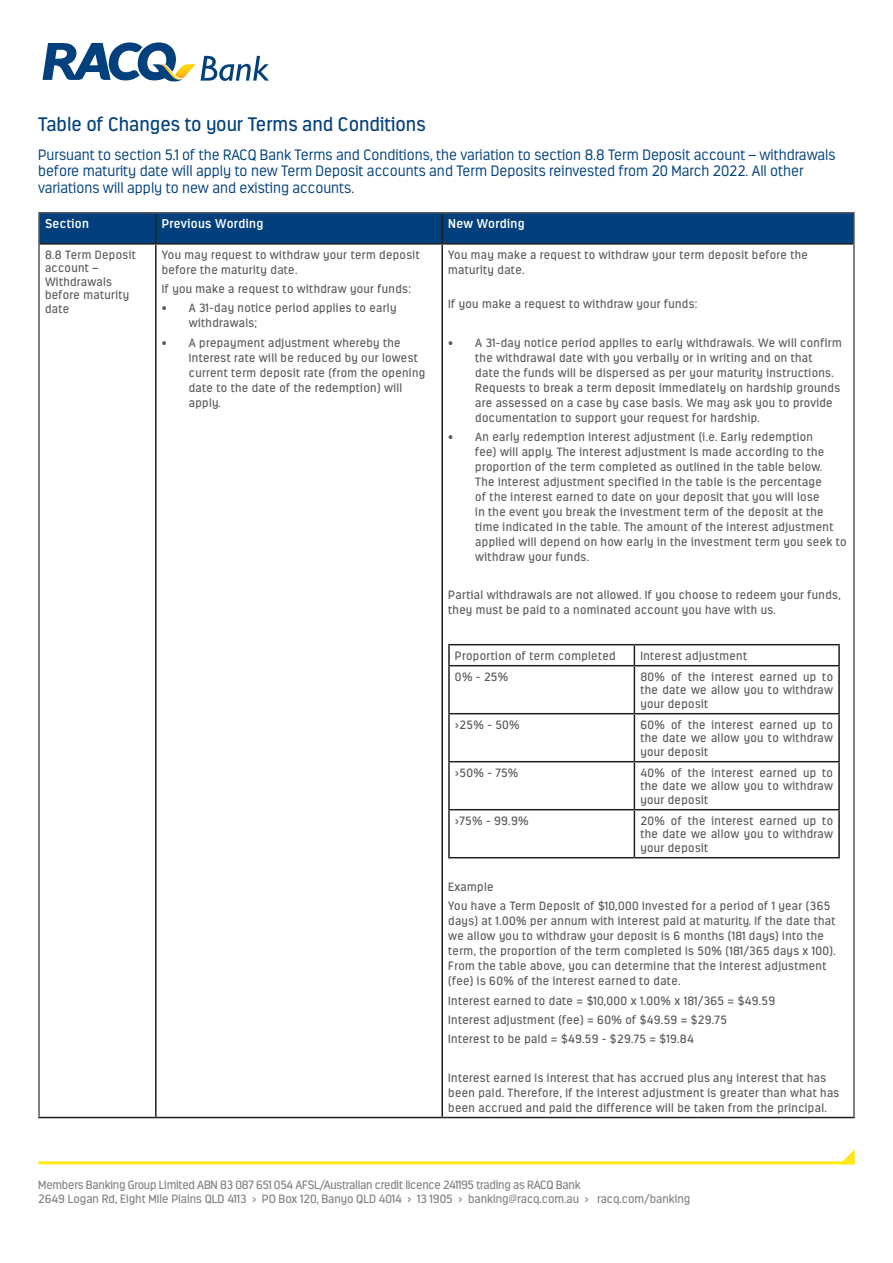
<style>
.page{position:relative;width:893px;height:1263px;background:#fff}
.page>*{position:absolute;margin:0;border:0;box-sizing:border-box;transform-origin:0 0}
.RACQ_Heading{font:19.5px "Estandar Rd";color:#01407c}
.RACQ_Heading-2{font:300 15px/16.5px "Estandar Rd";color:#01407c}
.bodycopy{font:600 12.75px "Estandar Rd";letter-spacing:.03em;color:#fff}
.bodycopy-2{font:12px/15px "Estandar Rd";letter-spacing:.03em;color:#57585a}
.RACQ_Body_Text{font:12px/14.4px "Estandar Rd";letter-spacing:-.02em;color:#808285}
</style>
<div class="page">
<img style="left:183px;top:64px;width:13px;height:14px">
<svg style="left:43px;top:42px;width:140px;height:39px"></svg>
<svg style="left:201px;top:56px;width:68px;height:25px"></svg>
<hr style="left:38px;top:1161px;width:817px;height:3px;background:#ffe716">
<svg style="left:840px;top:1149px;width:15px;height:15px"></svg>
<div style="left:40px;top:213px;width:813px;height:30px;background:#01407c"></div>
<hr style="left:155px;top:213px;width:2px;height:30px;background:#231f20">
<hr style="left:441px;top:213px;width:2px;height:30px;background:#231f20">
<hr style="left:40px;top:243px;width:116px;height:2px;background:#231f20">
<hr style="left:156px;top:243px;width:286px;height:2px;background:#231f20">
<hr style="left:155px;top:245px;width:2px;height:872px;background:#231f20">
<hr style="left:442px;top:243px;width:411px;height:2px;background:#231f20">
<hr style="left:441px;top:245px;width:2px;height:872px;background:#231f20">
<hr style="left:38px;top:1117px;width:118px;height:1px;background:#231f20">
<hr style="left:156px;top:1117px;width:286px;height:1px;background:#231f20">
<hr style="left:442px;top:1117px;width:413px;height:1px;background:#231f20">
<hr style="left:38px;top:212px;width:118px;height:1px;background:#57585a">
<hr style="left:38px;top:213px;width:2px;height:31px;background:#57585a">
<hr style="left:156px;top:212px;width:286px;height:1px;background:#57585a">
<hr style="left:442px;top:212px;width:413px;height:1px;background:#57585a">
<hr style="left:853px;top:213px;width:2px;height:31px;background:#57585a">
<hr style="left:38px;top:244px;width:2px;height:873px;background:#57585a">
<hr style="left:853px;top:244px;width:2px;height:873px;background:#57585a">
<hr style="left:448px;top:644px;width:186px;height:1px;background:#231f20">
<hr style="left:448px;top:645px;width:2px;height:20px;background:#231f20">
<hr style="left:634px;top:644px;width:206px;height:1px;background:#231f20">
<svg style="left:634px;top:645px;width:1px;height:20px"></svg>
<hr style="left:838px;top:645px;width:2px;height:20px;background:#231f20">
<hr style="left:448px;top:665px;width:186px;height:1px;background:#231f20">
<hr style="left:448px;top:666px;width:2px;height:47px;background:#231f20">
<hr style="left:634px;top:665px;width:206px;height:1px;background:#231f20">
<hr style="left:634px;top:666px;width:1px;height:47px;background:#231f20">
<hr style="left:838px;top:666px;width:2px;height:47px;background:#231f20">
<hr style="left:448px;top:713px;width:186px;height:1px;background:#231f20">
<hr style="left:448px;top:714px;width:2px;height:47px;background:#231f20">
<hr style="left:634px;top:713px;width:206px;height:1px;background:#231f20">
<hr style="left:634px;top:714px;width:1px;height:47px;background:#231f20">
<hr style="left:838px;top:714px;width:2px;height:47px;background:#231f20">
<hr style="left:448px;top:761px;width:186px;height:1px;background:#231f20">
<hr style="left:448px;top:762px;width:2px;height:47px;background:#231f20">
<hr style="left:634px;top:761px;width:206px;height:1px;background:#231f20">
<hr style="left:634px;top:762px;width:1px;height:47px;background:#231f20">
<hr style="left:838px;top:762px;width:2px;height:47px;background:#231f20">
<hr style="left:448px;top:809px;width:186px;height:1px;background:#231f20">
<hr style="left:448px;top:810px;width:2px;height:47px;background:#231f20">
<hr style="left:634px;top:809px;width:206px;height:1px;background:#231f20">
<hr style="left:634px;top:810px;width:1px;height:47px;background:#231f20">
<hr style="left:838px;top:810px;width:2px;height:47px;background:#231f20">
<hr style="left:448px;top:857px;width:186px;height:1px;background:#231f20">
<hr style="left:634px;top:857px;width:206px;height:1px;background:#231f20">
<p class="RACQ_Heading" style="left:38px;top:112px;width:389px">Table of Changes to your Terms and Conditions</p>
<p class="RACQ_Heading-2" style="left:38px;top:146px;width:799px">Pursuant to section 5.1 of the RACQ Bank Terms and Conditions, the variation to section 8.8 Term Deposit account – withdrawals before maturity date will apply to new Term Deposit accounts and Term Deposits reinvested from 20 March 2022. All other variations will apply to new and existing accounts.</p>
<p class="bodycopy" style="left:45px;top:216px;width:46px">Section</p>
<p class="bodycopy" style="left:162px;top:216px;width:103px">Previous Wording</p>
<p class="bodycopy" style="left:448px;top:216px;width:78px">New Wording</p>
<p class="bodycopy-2" style="left:45px;top:248px;width:92px;line-height:13.5px">8.8 Term Deposit account –<br>Withdrawals before maturity date</p>
<p class="bodycopy-2" style="left:162px;top:247px;width:259px">You may request to withdraw your term deposit before the maturity date.</p>
<p class="bodycopy-2" style="left:448px;top:247px;width:361px">You may make a request to withdraw your term deposit before the maturity date.</p>
<p class="bodycopy-2" style="left:448px;top:296px;width:251px">If you make a request to withdraw your funds:</p>
<p class="bodycopy-2" style="left:475px;top:335px;width:368px;text-indent:-27px">• A 31-day notice period applies to early withdrawals. We will confirm the withdrawal date with you verbally or in writing and on that<br>date the funds will be dispersed as per your maturity instructions.<br>Requests to break a term deposit immediately on hardship grounds are assessed on a case by case basis. We may ask you to provide documentation to support your request for hardship.</p>
<p class="bodycopy-2" style="left:475px;top:429px;width:373px;text-indent:-27px">• An early redemption interest adjustment (i.e. Early redemption<br>fee) will apply. The interest adjustment is made according to the proportion of the term completed as outlined in the table below.<br>The interest adjustment specified in the table is the percentage<br>of the interest earned to date on your deposit that you will lose<br>in the event you break the investment term of the deposit at the time indicated in the table. The amount of the interest adjustment applied will depend on how early in the investment term you seek to withdraw your funds.</p>
<p class="bodycopy-2" style="left:448px;top:588px;width:394px">Partial withdrawals are not allowed. If you choose to redeem your funds, they must be paid to a nominated account you have with us.</p>
<p class="bodycopy-2" style="left:455px;top:648px;width:162px">Proportion of term completed</p>
<p class="bodycopy-2" style="left:640px;top:648px;width:108px">Interest adjustment</p>
<p class="bodycopy-2" style="left:455px;top:669px;width:55px">0% - 25%</p>
<p class="bodycopy-2" style="left:640px;top:670px;width:194px;line-height:13.5px;text-align:justify">80% of the interest earned up to the date we allow you to withdraw your deposit</p>
<p class="bodycopy-2" style="left:455px;top:717px;width:66px">&gt;25% - 50%</p>
<p class="bodycopy-2" style="left:640px;top:718px;width:194px;line-height:13.5px;text-align:justify">60% of the interest earned up to the date we allow you to withdraw your deposit</p>
<p class="bodycopy-2" style="left:455px;top:765px;width:65px">&gt;50% - 75%</p>
<p class="bodycopy-2" style="left:640px;top:766px;width:194px;line-height:13.5px;text-align:justify">40% of the interest earned up to the date we allow you to withdraw your deposit</p>
<p class="bodycopy-2" style="left:455px;top:813px;width:75px">&gt;75% - 99.9%</p>
<p class="bodycopy-2" style="left:640px;top:814px;width:194px;line-height:13.5px;text-align:justify">20% of the interest earned up to the date we allow you to withdraw your deposit</p>
<p class="bodycopy-2" style="left:448px;top:879px;width:47px">Example</p>
<p class="bodycopy-2" style="left:448px;top:898px;width:389px">You have a Term Deposit of $10,000 invested for a period of 1 year (365 days) at 1.00% per annum with interest paid at maturity. If the date that we allow you to withdraw your deposit is 6 months (181 days) into the term, the proportion of the term completed is 50% (181/365 days x 100).<br>From the table above, you can determine that the interest adjustment (fee) is 60% of the interest earned to date.</p>
<p class="bodycopy-2" style="left:448px;top:993px;width:328px">Interest earned to date = $10,000 x 1.00% x 181/365 = $49.59</p>
<p class="bodycopy-2" style="left:448px;top:1012px;width:280px">Interest adjustment (fee) = 60% of $49.59 = $29.75</p>
<p class="bodycopy-2" style="left:448px;top:1031px;width:247px">Interest to be paid = $49.59 - $29.75 = $19.84</p>
<p class="bodycopy-2" style="left:448px;top:1070px;width:393px">Interest earned is interest that has accrued plus any interest that has been paid. Therefore, if the interest adjustment is greater than what has been accrued and paid the difference will be taken from the principal.</p>
<p class="bodycopy-2" style="left:162px;top:281px;width:251px">If you make a request to withdraw your funds:</p>
<p class="bodycopy-2" style="left:189px;top:301px;width:209px;text-indent:-27px">• A 31-day notice period applies to early withdrawals;</p>
<p class="bodycopy-2" style="left:189px;top:335px;width:238px;text-indent:-27px">• A prepayment adjustment whereby the interest rate will be reduced by our lowest current term deposit rate (from the opening date to the date of the redemption) will apply.</p>
<p class="RACQ_Body_Text" style="left:38px;top:1177px;width:654px">Members Banking Group Limited ABN 83 087 651 054 AFSL/Australian credit licence 241195 trading as RACQ Bank<br>2649 Logan Rd, Eight Mile Plains QLD 4113 &gt; PO Box 120, Banyo QLD 4014 &gt; 13 1905 &gt; banking@racq.com.au &gt; racq.com/banking</p>
</div>
